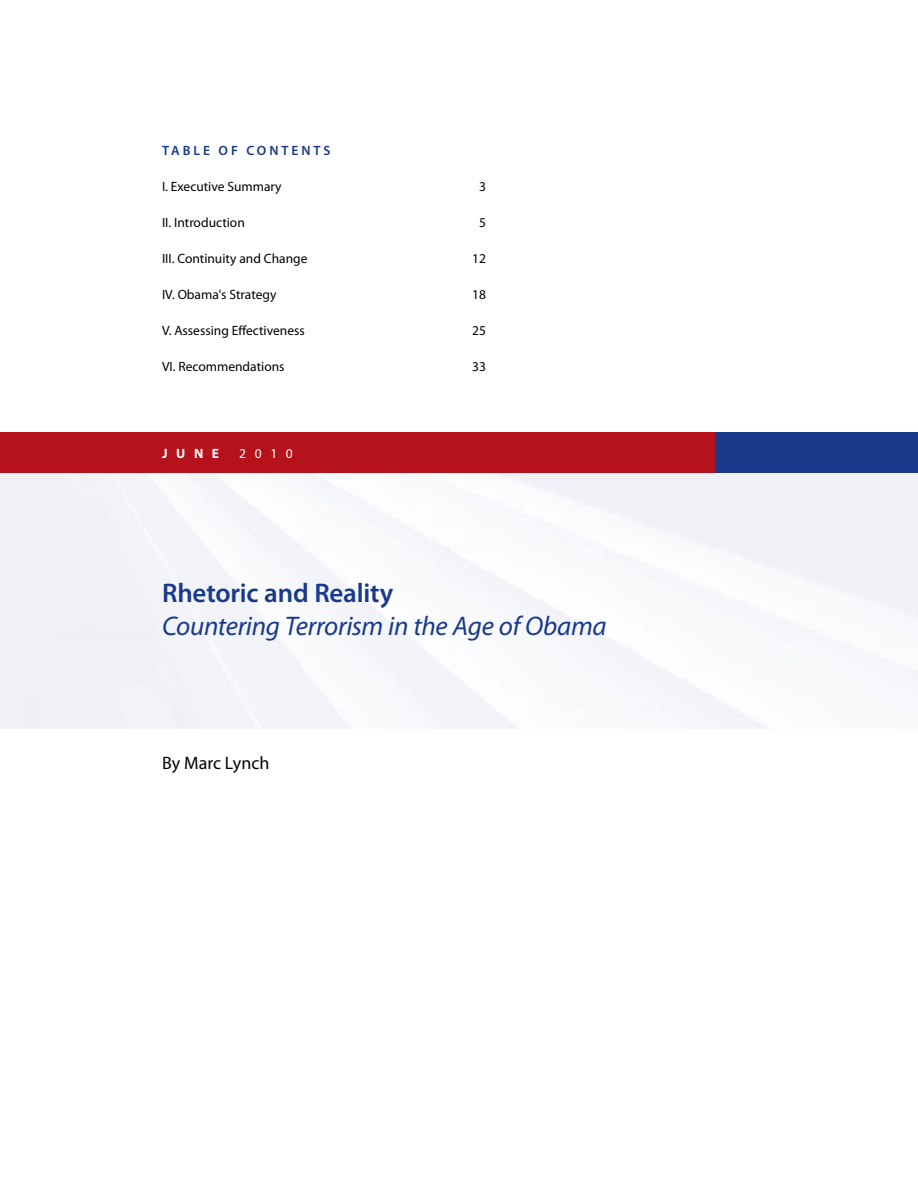
<style>
.page{position:relative;width:918px;height:1188px;background:#fff}
.page>*{position:absolute;margin:0;border:0;box-sizing:border-box;transform-origin:0 0}
.t1{font:italic 27px/33px "Myriad Pro";letter-spacing:-.01em;color:#19398a}
.t2{font:18px "Myriad Pro";color:#000}
.t3{font:13.5px "Myriad Pro";color:#000}
.t4{font:600 13.5px "Myriad Pro";letter-spacing:.22em;color:#19398a}
.t5{font:700 13.5px "Myriad Pro";color:#fff}
.t6{font:13.5px "Myriad Pro";color:#fff}
.s1{font-weight:600;font-style:normal}
</style>
<div class="page">
<div style="left:0;top:472px;width:918px;height:257px;background:#f5f6fa"></div>
<div style="left:0;top:432px;width:716px;height:40px;background:#b5121b"></div>
<div style="left:716px;top:432px;width:202px;height:40px;background:#19398a"></div>
<p class="t4" style="left:162px;top:142px;width:170px">Table of Cont ent s</p>
<p class="t3" style="left:162px;top:178px;width:121px">I. Executive Summary</p>
<p class="t3" style="left:479px;top:178px;width:8px">3</p>
<p class="t3" style="left:162px;top:214px;width:84px">II. Introduction</p>
<p class="t3" style="left:479px;top:214px;width:8px">5</p>
<p class="t3" style="left:162px;top:250px;width:147px">III. Continuity and Change</p>
<p class="t3" style="left:472px;top:250px;width:15px">12</p>
<p class="t3" style="left:162px;top:286px;width:116px">IV. Obama's Strategy</p>
<p class="t3" style="left:472px;top:286px;width:15px">18</p>
<p class="t3" style="left:162px;top:322px;width:144px">V. Assessing Effectiveness</p>
<p class="t3" style="left:472px;top:322px;width:15px">25</p>
<p class="t3" style="left:162px;top:358px;width:124px">VI. Recommendations</p>
<p class="t3" style="left:472px;top:358px;width:15px">33</p>
<p class="t5" style="left:162px;top:445px;width:59px">JUNE</p>
<p class="t6" style="left:239px;top:445px;width:55px">2010</p>
<p class="t1" style="left:162px;top:576px;width:446px"><span class="s1">Rhetoric and Reality<br></span>Countering Terrorism in the Age of Obama</p>
<p class="t2" style="left:162px;top:752px;width:109px">By Marc Lynch</p>
</div>
